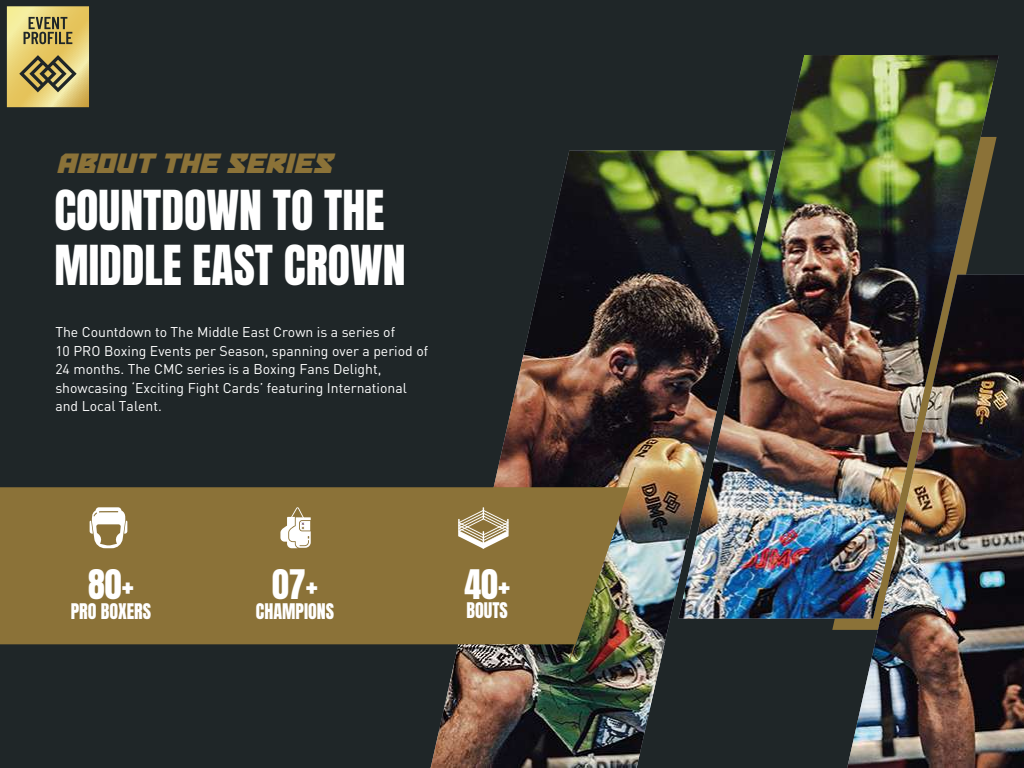
<style>
.page{position:relative;width:1024px;height:768px;background:#1f2628}
.page>*{position:absolute;margin:0;border:0;box-sizing:border-box;transform-origin:0 0}
.t1{font:46px/55.2px "Anton";color:#fff}
.t2{font:34px "Anton";color:#fff}
.t3{font:18px "Anton";color:#fff}
.t4{font:14px/18.4px "DIN Pro";color:#fff}
</style>
<div class="page">
<svg style="left:7px;top:6px;width:82px;height:101px;background:#c9b76a"></svg>
<img style="left:431px;top:55px;width:593px;height:713px">
<div style="left:0;top:487px;width:568px;height:157px;background:#8b7238"></div>
<svg style="left:89px;top:507px;width:39px;height:41px;background:#c5b99c"></svg>
<svg style="left:280px;top:507px;width:31px;height:41px"></svg>
<svg style="left:458px;top:507px;width:51px;height:42px;background:#b1a079"></svg>
<img style="left:568px;top:466px;width:68px;height:197px">
<h1 class="t1" style="left:54px;top:187px;width:353px">COUNTDOWN TO THE<br>MIDDLE EAST CROWN</h1>
<p class="t4" style="left:55px;top:322px;width:374px">The Countdown to The Middle East Crown is a series of<br>10 PRO Boxing Events per Season, spanning over a period of 24 months. The CMC series is a Boxing Fans Delight, showcasing ‘Exciting Fight Cards’ featuring International and Local Talent.</p>
<h2 class="t2" style="left:88px;top:567px;width:47px">80+</h2>
<p class="t3" style="left:71px;top:603px;width:82px">PRO BOXERS</p>
<h2 class="t2" style="left:272px;top:567px;width:47px">07+</h2>
<p class="t3" style="left:256px;top:603px;width:80px">CHAMPIONS</p>
<h2 class="t2" style="left:464px;top:567px;width:47px">40+</h2>
<p class="t3" style="left:467px;top:602px;width:43px">BOUTS</p>
</div>
